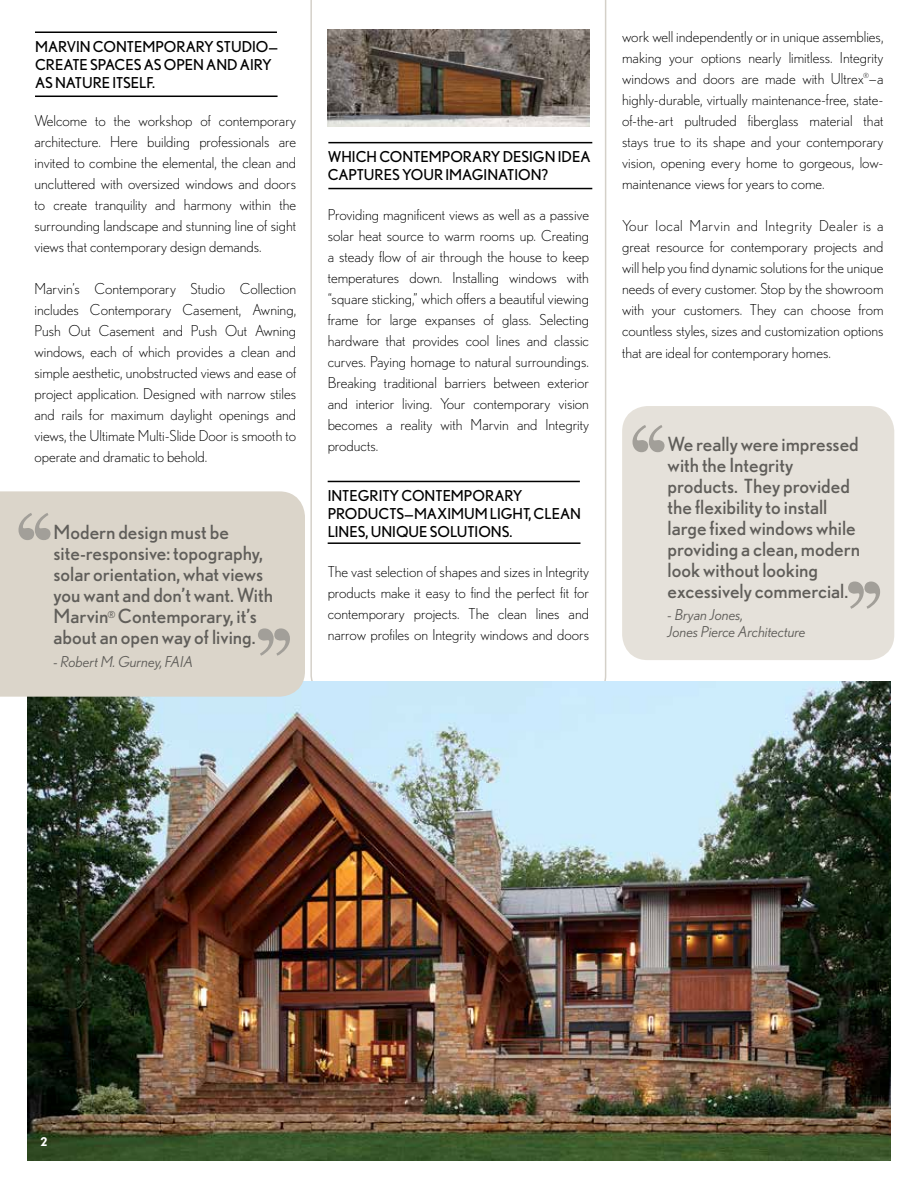
<style>
.page{position:relative;width:918px;height:1188px;background:#fff}
.page>*{position:absolute;margin:0;border:0;box-sizing:border-box;transform-origin:0 0}
.t1{font:19.5px/21px "Nobel";color:#605e5a}
.t2{font:300 15px/21px "Nobel";color:#000;text-align:justify}
.t3{font:15px/18px "Nobel";color:#000}
.t4{font:italic 15px/16.5px "Nobel";color:#605e5a}
.t5{font:700 12px "Nobel";color:#fff}
</style>
<div class="page">
<svg style="left:310px;top:0;width:296px;height:682px"></svg>
<img style="left:27px;top:682px;width:864px;height:479px">
<div style="left:0;top:491px;width:305px;height:206px;background:#dbd5ca"></div>
<hr style="left:328px;top:142px;width:264px;height:1px;background:#000">
<hr style="left:328px;top:188px;width:264px;height:1px;background:#000">
<hr style="left:328px;top:481px;width:252px;height:1px;background:#000">
<hr style="left:328px;top:542px;width:253px;height:2px;background:#000">
<hr style="left:35px;top:32px;width:242px;height:1px;background:#000">
<hr style="left:35px;top:96px;width:243px;height:1px;background:#000">
<div style="left:630px;top:414px;width:257px;height:239px;background:#e5e1da;border-radius:18px"></div>
<div style="left:622px;top:406px;width:272px;height:254px;border:15px solid #dbd5ca;border-radius:18px"></div>
<svg style="left:633px;top:425px;width:32px;height:27px"></svg>
<svg style="left:848px;top:582px;width:32px;height:27px"></svg>
<svg style="left:19px;top:513px;width:32px;height:27px"></svg>
<svg style="left:258px;top:628px;width:32px;height:28px"></svg>
<img style="left:327px;top:30px;width:263px;height:97px">
<p class="t3" style="left:35px;top:38px;width:245px">MARVIN CONTEMPORARY STUDIO—<br>CREATE SPACES AS OPEN AND AIRY<br>AS NATURE ITSELF.</p>
<p class="t2" style="left:34px;top:110px;width:263px">Welcome to the workshop of contemporary architecture. Here building professionals are invited to combine the elemental, the clean and uncluttered with oversized windows and doors to create tranquility and harmony within the surrounding landscape and stunning line of sight views that contemporary design demands.</p>
<p class="t2" style="left:34px;top:278px;width:263px">Marvin’s Contemporary Studio Collection includes Contemporary Casement, Awning, Push Out Casement and Push Out Awning windows, each of which provides a clean and simple aesthetic, unobstructed views and ease of project application. Designed with narrow stiles and rails for maximum daylight openings and views, the Ultimate Multi-Slide Door is smooth to operate and dramatic to behold.</p>
<h1 class="t1" style="left:54px;top:522px;width:221px">Modern design must be site-responsive: topography, solar orientation, what views you want and don’t want. With<br>Marvin<sup>®</sup> Contemporary, it’s about an open way of living.</h1>
<p class="t4" style="left:54px;top:653px;width:141px">- Robert M. Gurney, FAIA</p>
<p class="t3" style="left:328px;top:148px;width:264px">WHICH CONTEMPORARY DESIGN IDEA<br>CAPTURES YOUR IMAGINATION?</p>
<p class="t2" style="left:328px;top:204px;width:263px">Providing magnificent views as well as a passive solar heat source to warm rooms up. Creating a steady flow of air through the house to keep temperatures down. Installing windows with “square sticking,” which offers a beautiful viewing frame for large expanses of glass. Selecting hardware that provides cool lines and classic curves. Paying homage to natural surroundings.<br>Breaking traditional barriers between exterior and interior living. Your contemporary vision becomes a reality with Marvin and Integrity products.</p>
<p class="t3" style="left:328px;top:486px;width:255px">INTEGRITY CONTEMPORARY<br>PRODUCTS—MAXIMUM LIGHT, CLEAN<br>LINES, UNIQUE SOLUTIONS.</p>
<p class="t2" style="left:328px;top:561px;width:263px">The vast selection of shapes and sizes in Integrity products make it easy to find the perfect fit for contemporary projects. The clean lines and narrow profiles on Integrity windows and doors</p>
<p class="t2" style="left:622px;top:26px;width:263px">work well independently or in unique assemblies, making your options nearly limitless. Integrity windows and doors are made with Ultrex<sup>®</sup>—a highly-durable, virtually maintenance-free, state&shy;of-the-art pultruded fiberglass material that stays true to its shape and your contemporary vision, opening every home to gorgeous, low&shy;maintenance views for years to come.</p>
<p class="t2" style="left:622px;top:215px;width:263px">Your local Marvin and Integrity Dealer is a great resource for contemporary projects and will help you find dynamic solutions for the unique needs of every customer. Stop by the showroom with your customers. They can choose from countless styles, sizes and customization options that are ideal for contemporary homes.</p>
<h1 class="t1" style="left:668px;top:433px;width:194px">We really were impressed with the Integrity products. They provided the flexibility to install large fixed windows while providing a clean, modern look without looking excessively commercial.</h1>
<p class="t4" style="left:668px;top:607px;width:140px">- Bryan Jones,<br>Jones Pierce Architecture</p>
<p class="t5" style="left:40px;top:1135px;width:8px">2</p>
</div>
